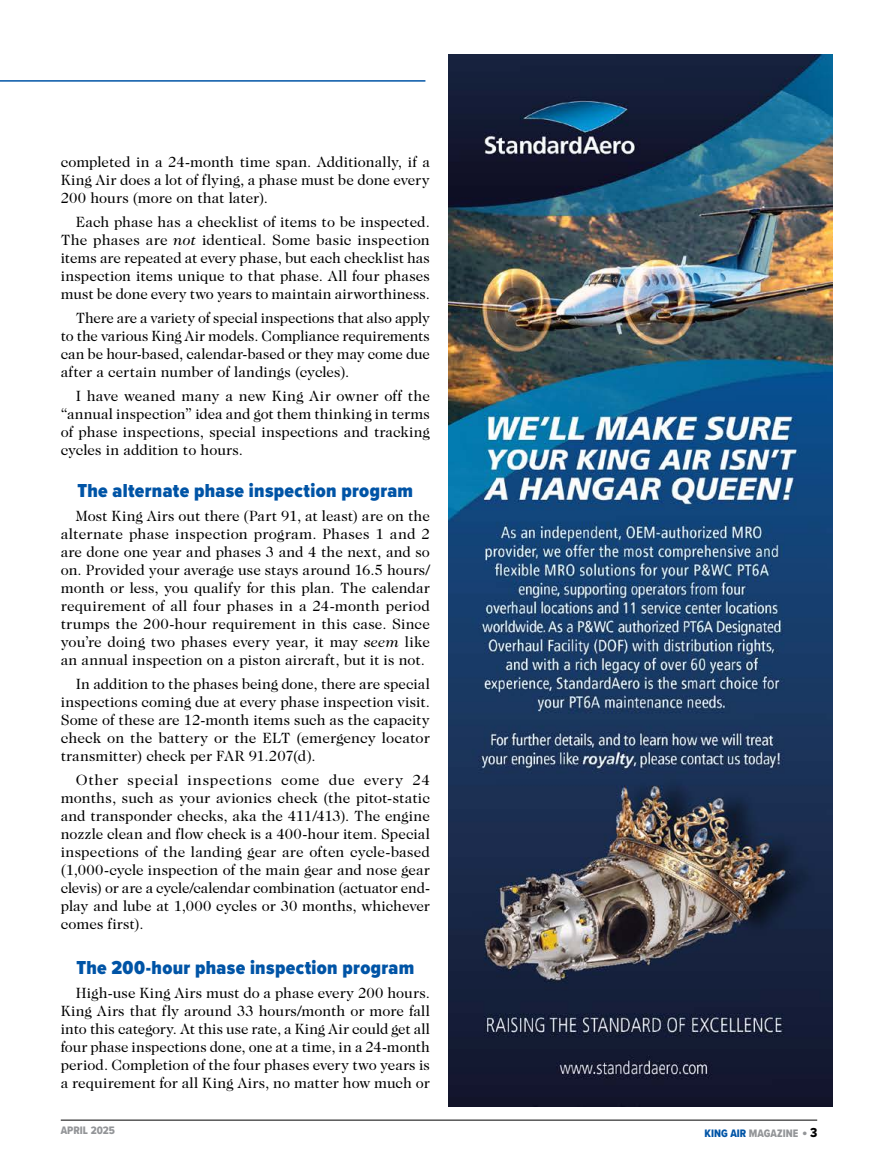
<style>
.page{position:relative;width:878px;height:1161px;background:#fff}
.page>*{position:absolute;margin:0;border:0;box-sizing:border-box;transform-origin:0 0}
.t1{font:900 19.5px "Proxima Nova Cond";letter-spacing:.02em;color:#0054a6}
.t2{font:15px/18px "Caslon Two Twenty Four";color:#000;text-align:justify}
.t3{font:11.25px "Proxima Nova Cond Extrabld";color:#939598}
.s1{font-style:italic}
.s2{color:#0054a6}
.s3{font-size:15px}
.s4{font-size:13.5px;color:#000}
</style>
<div class="page">
<hr style="left:61px;top:1120px;width:756px;height:1px;background:#000">
<hr style="left:0;top:80px;width:425px;height:2px;background:#0054a6">
<img style="left:448px;top:54px;width:385px;height:1053px">
<p class="t2" style="left:61px;top:153px;width:370px">completed in a 24-month time span. Additionally, if a King Air does a lot of flying, a phase must be done every 200 hours (more on that later).</p>
<p class="t2" style="left:61px;top:213px;width:370px;text-indent:15px">Each phase has a checklist of items to be inspected.<br>The phases are <span class="s1">not</span> identical. Some basic inspection items are repeated at every phase, but each checklist has inspection items unique to that phase. All four phases must be done every two years to maintain airworthiness.</p>
<p class="t2" style="left:61px;top:309px;width:370px;text-indent:15px">There are a variety of special inspections that also apply to the various King Air models. Compliance requirements can be hour-based, calendar-based or they may come due after a certain number of landings (cycles).</p>
<p class="t2" style="left:61px;top:387px;width:370px;text-indent:15px">I have weaned many a new King Air owner off the “annual inspection” idea and got them thinking in terms of phase inspections, special inspections and tracking cycles in addition to hours.</p>
<h1 class="t1" style="left:78px;top:476px;width:337px">The alternate phase inspection program</h1>
<p class="t2" style="left:61px;top:507px;width:371px;text-indent:15px">Most King Airs out there (Part 91, at least) are on the alternate phase inspection program. Phases 1 and 2 are done one year and phases 3 and 4 the next, and so on. Provided your average use stays around 16.5 hours/ month or less, you qualify for this plan. The calendar requirement of all four phases in a 24-month period trumps the 200-hour requirement in this case. Since you’re doing two phases every year, it may <span class="s1">seem</span> like an annual inspection on a piston aircraft, but it is not.</p>
<p class="t2" style="left:61px;top:675px;width:370px;text-indent:15px">In addition to the phases being done, there are special inspections coming due at every phase inspection visit.<br>Some of these are 12-month items such as the capacity check on the battery or the ELT (emergency locator transmitter) check per FAR 91.207(d).</p>
<p class="t2" style="left:61px;top:771px;width:371px;text-indent:15px">Other special inspections come due every 24 months, such as your avionics check (the pitot-static and transponder checks, aka the 411/413). The engine nozzle clean and flow check is a 400-hour item. Special inspections of the landing gear are often cycle-based (1,000-cycle inspection of the main gear and nose gear clevis) or are a cycle/calendar combination (actuator end&shy;play and lube at 1,000 cycles or 30 months, whichever comes first).</p>
<h1 class="t1" style="left:76px;top:953px;width:339px">The 200-hour phase inspection program</h1>
<p class="t2" style="left:61px;top:984px;width:371px;text-indent:15px">High-use King Airs must do a phase every 200 hours.<br>King Airs that fly around 33 hours/month or more fall into this category. At this use rate, a King Air could get all four phase inspections done, one at a time, in a 24-month period. Completion of the four phases every two years is a requirement for all King Airs, no matter how much or</p>
<p class="t3" style="left:61px;top:1122px;width:56px">APRIL 2025</p>
<p class="t3" style="left:704px;top:1125px;width:114px"><span class="s2">KING AIR</span> MAGAZINE <span class="s3">•</span> <span class="s4">3</span></p>
</div>
